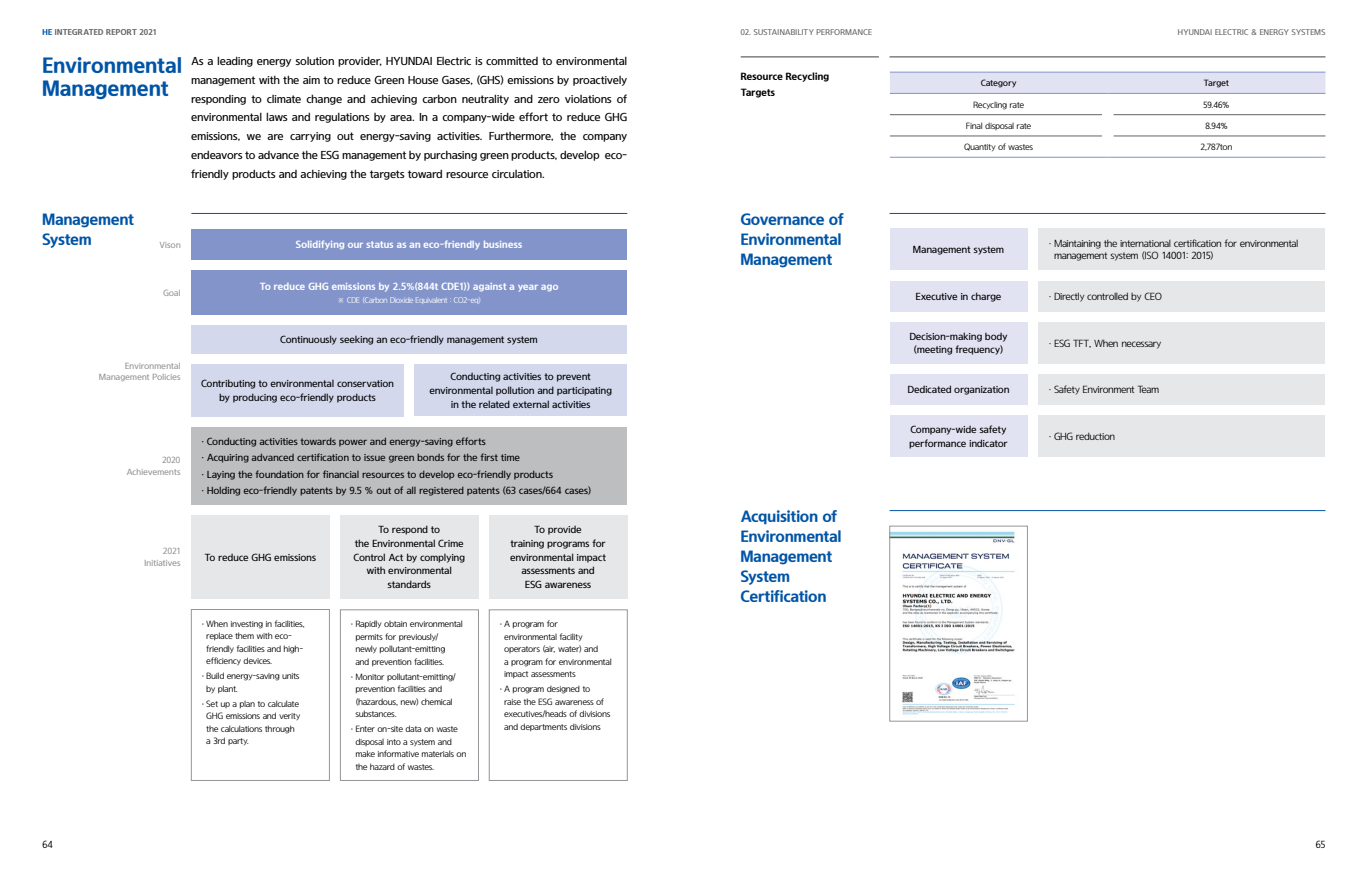
<style>
.page{position:relative;width:1368px;height:876px;background:#fff}
.page>*{position:absolute;margin:0;border:0;box-sizing:border-box;transform-origin:0 0}
.t1{font:700 21.25px/23.1px "HYUNDAI";letter-spacing:.015em;color:#0054a6}
.t2{font:700 15.62px/20px "HYUNDAI";color:#0054a6}
.t3{font:500 11.25px/18.8px "HYUNDAI";letter-spacing:.005em;color:#000;text-align:justify}
.t4{font:500 10px/13.8px "HYUNDAI";letter-spacing:.015em;color:#000;text-align:center}
.t5{font:300 10px/12.5px "HYUNDAI";color:#000}
.t6{font:700 10px "HYUNDAI";letter-spacing:.015em;color:#fff}
.t7{font:700 10px/15.6px "HYUNDAI";letter-spacing:.01em;color:#000}
.t8{font:300 8.75px/12.5px "HYUNDAI";letter-spacing:.015em;color:#000}
.t9{font:500 8.75px/11.2px "HYUNDAI";letter-spacing:.015em;color:#939598;text-align:right}
.t10{font:500 8.75px "HYUNDAI";letter-spacing:.015em;color:#000}
.t11{font:500 8.12px "HYUNDAI";letter-spacing:.02em;color:#636466}
.t12{font:300 8.12px "HYUNDAI";letter-spacing:-.025em;color:#fff}
.t13{font:700 8.12px "HYUNDAI";letter-spacing:.025em;color:#636466}
.s1{color:#0054a6}
.s2{font-weight:500}
</style>
<div class="page">
<hr style="left:191px;top:213px;width:436px;height:1px;background:#0054a6">
<div style="left:191px;top:229px;width:436px;height:31px;background:#8394ca"></div>
<div style="left:191px;top:270px;width:436px;height:45px;background:#8394ca"></div>
<div style="left:191px;top:325px;width:436px;height:28px;background:#d3d8ed"></div>
<div style="left:415px;top:364px;width:212px;height:52px;background:#d3d8ed"></div>
<div style="left:191px;top:364px;width:213px;height:52px;background:#d3d8ed"></div>
<div style="left:191px;top:427px;width:436px;height:77px;background:#bcbec0"></div>
<div style="left:340px;top:515px;width:138px;height:83px;background:#e6e7e8"></div>
<div style="left:192px;top:515px;width:138px;height:83px;background:#e6e7e8"></div>
<div style="left:489px;top:515px;width:138px;height:83px;background:#e6e7e8"></div>
<div style="left:340px;top:609px;width:139px;height:171px;border:1px solid #939598"></div>
<div style="left:191px;top:609px;width:139px;height:171px;border:1px solid #939598"></div>
<div style="left:489px;top:609px;width:138px;height:171px;border:1px solid #939598"></div>
<img style="left:891px;top:531px;width:124px;height:184px">
<div style="left:889px;top:525px;width:138px;height:196px;border:1px solid #939598"></div>
<hr style="left:889px;top:510px;width:436px;height:1px;background:#0054a6">
<hr style="left:889px;top:213px;width:436px;height:1px;background:#0054a6">
<div style="left:1038px;top:229px;width:287px;height:41px;background:#e6e7e8"></div>
<div style="left:1038px;top:280px;width:287px;height:31px;background:#e6e7e8"></div>
<div style="left:1038px;top:322px;width:287px;height:41px;background:#e6e7e8"></div>
<div style="left:1038px;top:374px;width:287px;height:31px;background:#e6e7e8"></div>
<div style="left:1038px;top:415px;width:287px;height:41px;background:#e6e7e8"></div>
<div style="left:890px;top:229px;width:137px;height:41px;background:#e1e3f3"></div>
<div style="left:890px;top:280px;width:137px;height:31px;background:#e1e3f3"></div>
<div style="left:890px;top:322px;width:137px;height:41px;background:#e1e3f3"></div>
<div style="left:890px;top:374px;width:137px;height:31px;background:#e1e3f3"></div>
<div style="left:890px;top:415px;width:137px;height:41px;background:#e1e3f3"></div>
<svg style="left:890px;top:73px;width:435px;height:84px"></svg>
<hr style="left:890px;top:114px;width:212px;height:1px;background:#636466">
<hr style="left:1113px;top:114px;width:212px;height:1px;background:#636466">
<hr style="left:890px;top:136px;width:212px;height:1px;background:#636466">
<hr style="left:1113px;top:136px;width:212px;height:1px;background:#636466">
<div style="left:1102px;top:93px;width:11px;height:22px;background:#fff"></div>
<div style="left:1102px;top:115px;width:11px;height:21px;background:#fff"></div>
<div style="left:1102px;top:136px;width:11px;height:21px;background:#fff"></div>
<hr style="left:890px;top:72px;width:217px;height:1px;background:#8394ca">
<hr style="left:1107px;top:72px;width:218px;height:1px;background:#8394ca">
<hr style="left:890px;top:93px;width:217px;height:1px;background:#8394ca">
<hr style="left:1107px;top:93px;width:218px;height:1px;background:#8394ca">
<hr style="left:890px;top:157px;width:217px;height:1px;background:#8394ca">
<hr style="left:1107px;top:157px;width:218px;height:1px;background:#8394ca">
<hr style="left:741px;top:57px;width:138px;height:1px;background:#414042">
<hr style="left:889px;top:57px;width:436px;height:1px;background:#414042">
<p class="t13" style="left:43px;top:28px;width:116px"><span class="s1">HE</span> INTEGRATED REPORT 2021</p>
<p class="t11" style="left:741px;top:28px;width:23px">02. Sustainability</p>
<p class="t11" style="left:816px;top:28px;width:11px">Performance</p>
<p class="t11" style="left:1178px;top:28px;width:149px">HYUNDAI ELECTRIC &amp; ENERGY SYSTEMS</p>
<h1 class="t1" style="left:43px;top:54px;width:141px">Environmental<br>Management</h1>
<p class="t3" style="left:191px;top:52px;width:437px">As a leading energy solution provider, HYUNDAI Electric is committed to environmental management with the aim to reduce Green House Gases, (GHS) emissions by proactively responding to climate change and achieving carbon neutrality and zero violations of environmental laws and regulations by area. In a company-wide effort to reduce GHG emissions, we are carrying out energy-saving activities. Furthermore, the company endeavors to advance the ESG management by purchasing green products, develop eco&shy;friendly products and achieving the targets toward resource circulation.</p>
<h2 class="t2" style="left:43px;top:210px;width:93px">Management<br>System</h2>
<p class="t6" style="left:296px;top:239px;width:228px">Solidifying our status as an eco-friendly business</p>
<p class="t6" style="left:260px;top:281px;width:300px">To reduce GHG emissions by 2.5%(844t CDE1)) against a year ago</p>
<p class="t12" style="left:337px;top:296px;width:145px">※ CDE (Carbon Dioxide Equivalent : CO2-eq)</p>
<p class="t4" style="left:281px;top:333px;width:259px">Continuously seeking an eco-friendly management system</p>
<p class="t4" style="left:430px;top:370px;width:184px">Conducting activities to prevent environmental pollution and participating in the related external activities</p>
<p class="t9" style="left:160px;top:239px;width:23px">Vison</p>
<p class="t9" style="left:163px;top:287px;width:19px">Goal</p>
<p class="t9" style="left:99px;top:360px;width:83px">Environmental<br>Management Policies</p>
<p class="t4" style="left:201px;top:377px;width:194px">Contributing to environmental conservation by producing eco-friendly products</p>
<p class="t4" style="left:202px;top:433px;width:391px;line-height:16.2px;text-align:left">· Conducting activities towards power and energy-saving efforts<br>· Acquiring advanced certification to issue green bonds for the first time<br>· Laying the foundation for financial resources to develop eco-friendly products<br>· Holding eco-friendly patents by 9.5 % out of all registered patents (63 cases/664 cases)</p>
<p class="t4" style="left:354px;top:522px;width:113px">To respond to<br>the Environmental Crime<br>Control Act by complying with environmental standards</p>
<p class="t9" style="left:127px;top:454px;width:56px">2020<br>Achievements</p>
<p class="t4" style="left:510px;top:522px;width:97px">To provide<br>training programs for environmental impact assessments and<br>ESG awareness</p>
<p class="t9" style="left:144px;top:546px;width:38px">2021<br>Initiatives</p>
<p class="t4" style="left:205px;top:550px;width:113px">To reduce GHG emissions</p>
<p class="t8" style="left:207px;top:617px;width:100px;text-indent:-4px"><span class="s2">·</span> When investing in facilities, replace them with eco&shy;friendly facilities and high&shy;efficiency devices.</p>
<p class="t8" style="left:207px;top:669px;width:94px;text-indent:-4px"><span class="s2">·</span> Build energy-saving units by plant.</p>
<p class="t8" style="left:207px;top:697px;width:95px;text-indent:-4px"><span class="s2">·</span> Set up a plan to calculate<br>GHG emissions and verity the calculations through a 3rd party.</p>
<p class="t8" style="left:356px;top:617px;width:108px;text-indent:-4px"><span class="s2">·</span> Rapidly obtain environmental permits for previously/<br>newly pollutant-emitting<br>and prevention facilities.</p>
<p class="t8" style="left:356px;top:670px;width:102px;text-indent:-4px"><span class="s2">·</span> Monitor pollutant-emitting/ prevention facilities and (hazardous, new) chemical substances.</p>
<p class="t8" style="left:356px;top:722px;width:112px;text-indent:-4px"><span class="s2">·</span> Enter on-site data on waste disposal into a system and make informative materials on the hazard of wastes.</p>
<p class="t8" style="left:504px;top:617px;width:109px;text-indent:-4px"><span class="s2">·</span> A program for environmental facility operators (air, water) and<br>a program for environmental impact assessments</p>
<p class="t8" style="left:504px;top:682px;width:107px;text-indent:-4px"><span class="s2">·</span> A program designed to<br>raise the ESG awareness of executives/heads of divisions and departments divisions</p>
<p class="t7" style="left:741px;top:69px;width:90px">Resource Recycling<br>Targets</p>
<h2 class="t2" style="left:741px;top:210px;width:105px">Governance of<br>Environmental<br>Management</h2>
<h2 class="t2" style="left:741px;top:506px;width:103px">Acquisition of<br>Environmental<br>Management<br>System<br>Certification</h2>
<p class="t10" style="left:981px;top:79px;width:37px">Category</p>
<p class="t10" style="left:1204px;top:79px;width:26px">Target</p>
<p class="t8" style="left:973px;top:98px;width:52px">Recycling rate</p>
<p class="t8" style="left:1203px;top:98px;width:27px">59.46%</p>
<p class="t8" style="left:966px;top:119px;width:66px">Final disposal rate</p>
<p class="t8" style="left:1205px;top:119px;width:24px">8.94%</p>
<p class="t8" style="left:964px;top:141px;width:70px">Quantity of wastes</p>
<p class="t8" style="left:1201px;top:141px;width:33px">2,787ton</p>
<p class="t4" style="left:913px;top:243px;width:92px">Management system</p>
<p class="t4" style="left:916px;top:289px;width:87px">Executive in charge</p>
<p class="t4" style="left:910px;top:329px;width:99px">Decision-making body (meeting frequency)</p>
<p class="t4" style="left:908px;top:383px;width:103px">Dedicated organization</p>
<p class="t4" style="left:909px;top:423px;width:100px;text-align:left">Company-wide safety performance indicator</p>
<p class="t5" style="left:1054px;top:237px;width:245px;text-indent:-5px">· Maintaining the international certification for environmental management system (ISO 14001: 2015)</p>
<p class="t5" style="left:1049px;top:290px;width:114px">· Directly controlled by CEO</p>
<p class="t5" style="left:1049px;top:337px;width:114px">· ESG TFT, When necessary</p>
<p class="t5" style="left:1049px;top:383px;width:111px">· Safety Environment Team</p>
<p class="t5" style="left:1049px;top:430px;width:67px">· GHG reduction</p>
<p class="t5" style="left:43px;top:837px;width:12px">64</p>
<p class="t5" style="left:1316px;top:837px;width:11px">65</p>
</div>
